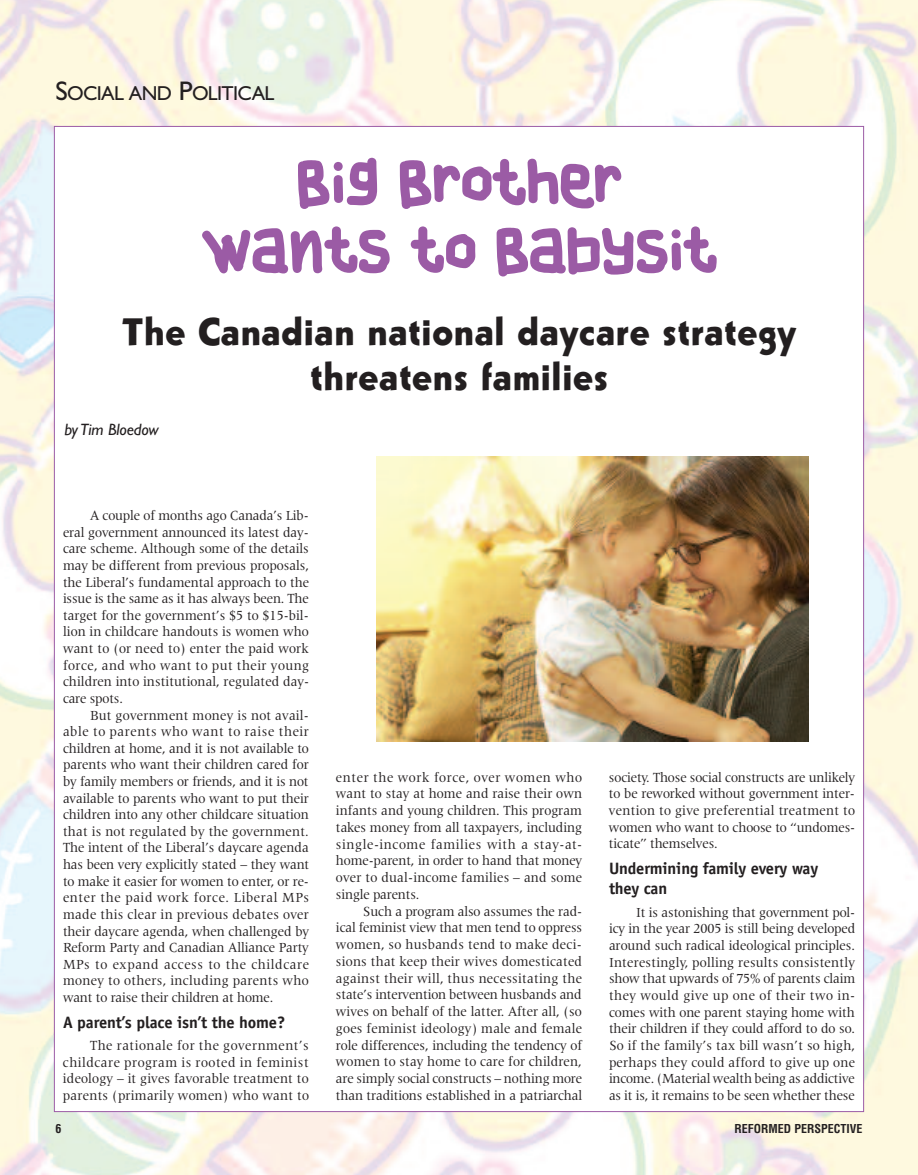
<style>
.page{position:relative;width:918px;height:1175px;background:#fff}
.page>*{position:absolute;margin:0;border:0;box-sizing:border-box;transform-origin:0 0}
.t1{font:75px/67.5px "Cake";letter-spacing:.05em;color:#9b5ba5;text-align:center}
.t2{font:39px/45px "Grizzly IT Cby BT";color:#231f20;text-align:center}
.t3{font:20.25px "Gill Sans";letter-spacing:-.035em;color:#231f20}
.t4{font:700 16.5px/20px "Officina Sans";letter-spacing:-.01em;color:#231f20}
.t5{font:italic 16.5px "Gill Sans";letter-spacing:-.005em;color:#231f20}
.t6{font:14.25px/16.6px "Latin 725 BT";letter-spacing:-.01em;color:#231f20;text-align:justify;scale:.95 1}
.t7{font:700 condensed 12px "Helvetica";color:#231f20}
.s1{font-size:27px}
</style>
<div class="page">
<img style="left:0;top:0;width:918px;height:1174px">
<div style="left:54px;top:126px;width:810px;height:985px;background:#fff"></div>
<img style="left:377px;top:457px;width:432px;height:284px">
<h3 class="t3" style="left:56px;top:86px;width:221px"><span class="s1">S</span>OCIAL AND <span class="s1">P</span>OLITICAL</h3>
<h1 class="t1" style="left:203px;top:155px;width:513px">Big Brother wants to Babysit</h1>
<h2 class="t2" style="left:122px;top:314px;width:676px">The Canadian national daycare strategy threatens families</h2>
<p class="t5" style="left:64px;top:423px;width:96px">by Tim Bloedow</p>
<p class="t6" style="left:63px;top:508px;width:261px;text-indent:27px">A couple of months ago Canada’s Lib&shy;eral government announced its latest day&shy;care scheme. Although some of the details may be different from previous proposals, the Liberal’s fundamental approach to the issue is the same as it has always been. The target for the government’s $5 to $15-bil&shy;lion in childcare handouts is women who want to (or need to) enter the paid work force, and who want to put their young children into institutional, regulated day&shy;care spots.</p>
<p class="t6" style="left:63px;top:707px;width:261px;text-indent:27px">But government money is not avail&shy;able to parents who want to raise their children at home, and it is not available to parents who want their children cared for by family members or friends, and it is not available to parents who want to put their children into any other childcare situation that is not regulated by the government.<br>The intent of the Liberal’s daycare agenda has been very explicitly stated – they want to make it easier for women to enter, or re&shy;enter the paid work force. Liberal MPs made this clear in previous debates over their daycare agenda, when challenged by Reform Party and Canadian Alliance Party MPs to expand access to the childcare money to others, including parents who want to raise their children at home.</p>
<p class="t4" style="left:63px;top:1013px;width:224px">A parent’s place isn’t the home?</p>
<p class="t6" style="left:63px;top:1038px;width:261px;text-indent:27px">The rationale for the government’s childcare program is rooted in feminist ideology – it gives favorable treatment to parents (primarily women) who want to</p>
<p class="t6" style="left:336px;top:769px;width:261px">enter the work force, over women who want to stay at home and raise their own infants and young children. This program takes money from all taxpayers, including single-income families with a stay-at&shy;home-parent, in order to hand that money over to dual-income families – and some single parents.</p>
<p class="t6" style="left:336px;top:903px;width:261px;text-indent:27px">Such a program also assumes the rad&shy;ical feminist view that men tend to oppress women, so husbands tend to make deci&shy;sions that keep their wives domesticated against their will, thus necessitating the state’s intervention between husbands and wives on behalf of the latter. After all, (so goes feminist ideology) male and female role differences, including the tendency of women to stay home to care for children, are simply social constructs – nothing more than traditions established in a patriarchal</p>
<p class="t6" style="left:609px;top:769px;width:261px">society. Those social constructs are unlikely to be reworked without government inter&shy;vention to give preferential treatment to women who want to choose to “undomes&shy;ticate” themselves.</p>
<p class="t4" style="left:609px;top:859px;width:211px">Undermining family every way they can</p>
<p class="t6" style="left:609px;top:904px;width:261px;text-indent:27px">It is astonishing that government pol&shy;icy in the year 2005 is still being developed around such radical ideological principles.<br>Interestingly, polling results consistently show that upwards of 75% of parents claim they would give up one of their two in&shy;comes with one parent staying home with their children if they could afford to do so.<br>So if the family’s tax bill wasn’t so high, perhaps they could afford to give up one income. (Material wealth being as addictive as it is, it remains to be seen whether these</p>
<p class="t7" style="left:56px;top:1121px;width:7px">6</p>
<p class="t7" style="left:735px;top:1121px;width:129px">REFORMED PERSPECTIVE</p>
</div>
